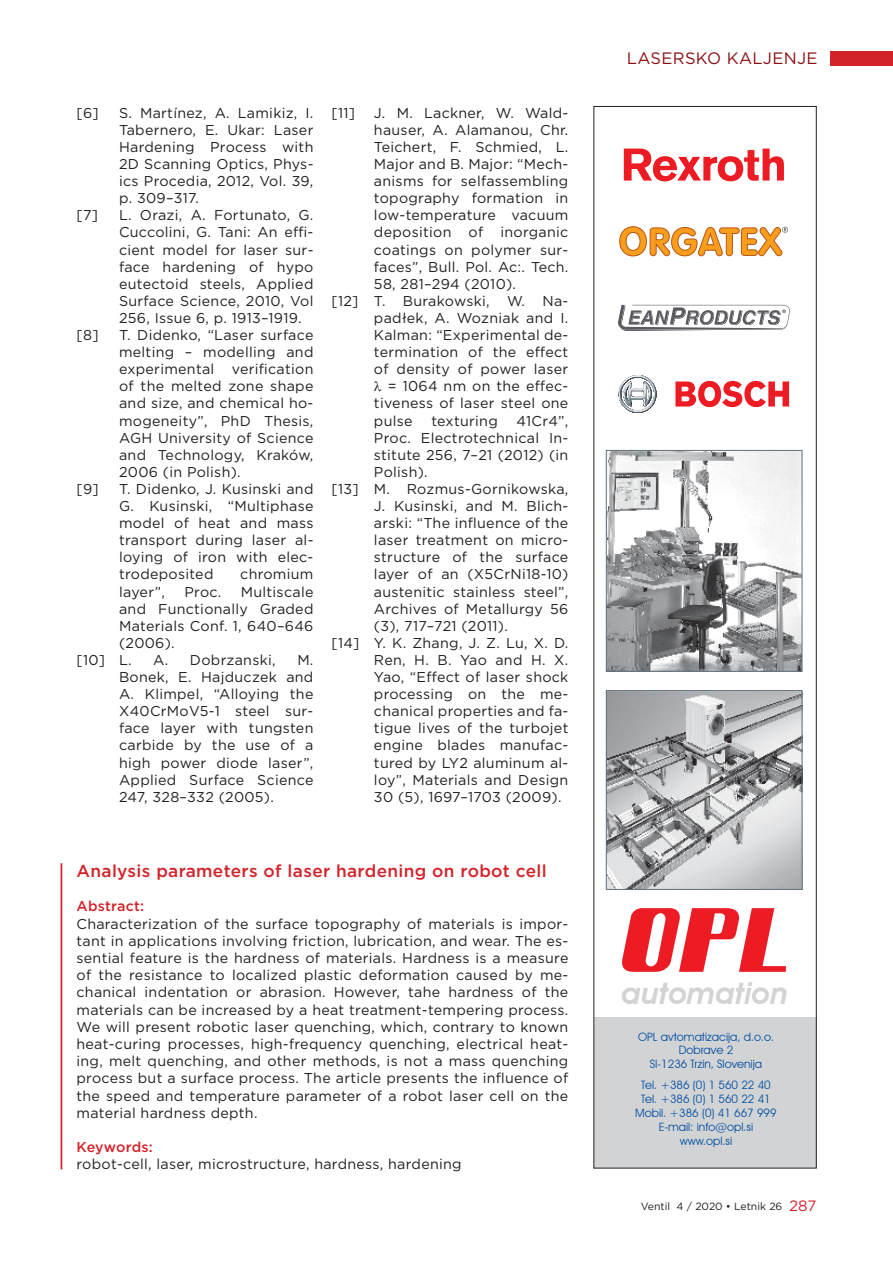
<style>
.page{position:relative;width:893px;height:1263px;background:#fff}
.page>*{position:absolute;margin:0;border:0;box-sizing:border-box;transform-origin:0 0}
.t1{font:italic 600 30.3px "Avant Garde IT Cby BT";color:#d1d3d4}
.t2{font:500 17.25px "Gotham";letter-spacing:.02em;color:#d2232a}
.t3{font:16.5px "Gotham";letter-spacing:.02em;color:#8b0e11}
.t4{font:15px "Gotham";color:#d2232a}
.t5{font:14.25px/17.1px "Gotham";letter-spacing:.02em;color:#231f20;text-align:justify}
.t6{font:500 14.25px "Gotham";letter-spacing:.015em;color:#d2232a}
.t7{font:11.55px/13.8px "Avant Garde IT Cby BT";color:#034ea2;text-align:center}
.t8{font:10.5px "Gotham";color:#231f20}
</style>
<div class="page">
<div style="left:831px;top:51px;width:62px;height:14px;background:#d2232a"></div>
<hr style="left:61px;top:863px;width:1px;height:306px;background:#d2232a">
<div style="left:594px;top:1017px;width:222px;height:151px;background:#d1d3d4"></div>
<svg style="left:619px;top:226px;width:169px;height:31px"></svg>
<svg style="left:618px;top:305px;width:172px;height:26px"></svg>
<svg style="left:624px;top:149px;width:160px;height:32px"></svg>
<svg style="left:622px;top:908px;width:164px;height:64px"></svg>
<svg style="left:619px;top:375px;width:38px;height:38px"></svg>
<svg style="left:640px;top:400px;width:8px;height:5px"></svg>
<svg style="left:675px;top:381px;width:114px;height:26px"></svg>
<img style="left:608px;top:692px;width:193px;height:196px">
<div style="left:606px;top:690px;width:197px;height:200px;border:1px solid #60737e"></div>
<img style="left:608px;top:452px;width:193px;height:218px">
<div style="left:606px;top:450px;width:197px;height:222px;border:1px solid #60737e"></div>
<p class="t5" style="left:77px;top:104px;width:24px">[6]</p>
<p class="t5" style="left:119px;top:104px;width:196px">S. Martínez, A. Lamikiz, I.<br>Tabernero, E. Ukar: Laser Hardening Process with 2D Scanning Optics, Phys&shy;ics Procedia, 2012, Vol. 39, p. 309–317.</p>
<p class="t5" style="left:77px;top:206px;width:23px">[7]</p>
<p class="t5" style="left:119px;top:206px;width:196px">L. Orazi, A. Fortunato, G.<br>Cuccolini, G. Tani: An effi&shy;cient model for laser sur&shy;face hardening of hypo eutectoid steels, Applied Surface Science, 2010, Vol 256, Issue 6, p. 1913–1919.</p>
<p class="t5" style="left:77px;top:326px;width:24px">[8]</p>
<p class="t5" style="left:119px;top:326px;width:196px">T. Didenko, “Laser surface melting – modelling and experimental verification of the melted zone shape and size, and chemical ho&shy;mogeneity”, PhD Thesis, AGH University of Science and Technology, Kraków, 2006 (in Polish).</p>
<p class="t5" style="left:77px;top:480px;width:24px">[9]</p>
<p class="t5" style="left:119px;top:480px;width:196px">T. Didenko, J. Kusinski and G. Kusinski, “Multiphase model of heat and mass transport during laser al&shy;loying of iron with elec&shy;trodeposited</p>
<p class="t5" style="left:240px;top:566px;width:75px">chromium</p>
<p class="t5" style="left:119px;top:583px;width:47px">layer”,</p>
<p class="t5" style="left:184px;top:583px;width:38px">Proc.</p>
<p class="t5" style="left:241px;top:583px;width:74px">Multiscale</p>
<p class="t5" style="left:119px;top:600px;width:196px">and Functionally Graded</p>
<p class="t5" style="left:119px;top:617px;width:196px">Materials Conf. 1, 640–646</p>
<p class="t5" style="left:119px;top:634px;width:57px">(2006).</p>
<p class="t5" style="left:77px;top:651px;width:57px">[10] L.</p>
<p class="t5" style="left:153px;top:651px;width:124px">A. Dobrzanski,</p>
<p class="t5" style="left:119px;top:651px;width:196px;text-indent:178px">M.<br>Bonek, E. Hajduczek and A. Klimpel, “Alloying the X40CrMoV5-1 steel sur&shy;face layer with tungsten carbide by the use of a high power diode laser”, Applied Surface Science 247, 328–332 (2005).</p>
<p class="t5" style="left:331px;top:104px;width:25px">[11]</p>
<p class="t5" style="left:374px;top:104px;width:196px">J. M. Lackner, W. Wald-</p>
<p class="t5" style="left:374px;top:121px;width:196px">hauser, A. Alamanou, Chr.</p>
<p class="t5" style="left:374px;top:138px;width:196px">Teichert, F. Schmied, L.</p>
<p class="t5" style="left:374px;top:155px;width:196px">Major and B. Major: “Mech-</p>
<p class="t5" style="left:374px;top:172px;width:196px">anisms for selfassembling</p>
<p class="t5" style="left:374px;top:189px;width:196px">topography formation in</p>
<p class="t5" style="left:374px;top:206px;width:196px">low-temperature vacuum</p>
<p class="t5" style="left:374px;top:224px;width:196px">deposition of inorganic</p>
<p class="t5" style="left:374px;top:241px;width:196px">coatings on polymer sur-</p>
<p class="t5" style="left:374px;top:258px;width:196px">faces”, Bull. Pol. Ac:. Tech.</p>
<p class="t5" style="left:374px;top:275px;width:144px">58, 281–294 (2010).</p>
<p class="t5" style="left:331px;top:292px;width:238px">[12] T. Burakowski, W. Na-</p>
<p class="t5" style="left:374px;top:309px;width:196px">padłek, A. Wozniak and I.</p>
<p class="t5" style="left:374px;top:326px;width:196px">Kalman: “Experimental de-</p>
<p class="t5" style="left:374px;top:343px;width:196px">termination of the effect</p>
<p class="t5" style="left:374px;top:360px;width:196px">of density of power laser</p>
<p class="t5" style="left:388px;top:377px;width:182px">= 1064 nm on the effec-</p>
<p class="t5" style="left:374px;top:395px;width:196px">tiveness of laser steel one</p>
<p class="t5" style="left:374px;top:412px;width:40px">pulse</p>
<p class="t5" style="left:431px;top:412px;width:68px">texturing</p>
<p class="t5" style="left:517px;top:412px;width:53px">41Cr4”,</p>
<p class="t5" style="left:374px;top:429px;width:196px">Proc. Electrotechnical In-</p>
<p class="t5" style="left:374px;top:446px;width:196px">stitute 256, 7–21 (2012) (in</p>
<p class="t5" style="left:374px;top:463px;width:55px">Polish).</p>
<p class="t5" style="left:331px;top:480px;width:238px">[13] M. Rozmus-Gornikowska,</p>
<p class="t5" style="left:374px;top:497px;width:196px">J. Kusinski, and M. Blich-</p>
<p class="t5" style="left:374px;top:514px;width:196px">arski: “The influence of the</p>
<p class="t5" style="left:374px;top:531px;width:196px">laser treatment on micro-</p>
<p class="t5" style="left:374px;top:548px;width:196px">structure of the surface</p>
<p class="t5" style="left:374px;top:566px;width:196px">layer of an (X5CrNi18-10)</p>
<p class="t5" style="left:374px;top:583px;width:196px">austenitic stainless steel”,</p>
<p class="t5" style="left:374px;top:600px;width:196px">Archives of Metallurgy 56</p>
<p class="t5" style="left:374px;top:617px;width:135px">(3), 717–721 (2011).</p>
<p class="t5" style="left:331px;top:634px;width:238px">[14] Y. K. Zhang, J. Z. Lu, X. D.</p>
<p class="t5" style="left:374px;top:651px;width:196px">Ren, H. B. Yao and H. X.</p>
<p class="t5" style="left:374px;top:668px;width:196px">Yao, “Effect of laser shock</p>
<p class="t5" style="left:374px;top:685px;width:196px">processing on the me-</p>
<p class="t5" style="left:374px;top:702px;width:196px">chanical properties and fa-</p>
<p class="t5" style="left:374px;top:719px;width:196px">tigue lives of the turbojet</p>
<p class="t5" style="left:374px;top:737px;width:196px">engine blades manufac-</p>
<p class="t5" style="left:374px;top:754px;width:196px">tured by LY2 aluminum al-</p>
<p class="t5" style="left:374px;top:771px;width:196px">loy”, Materials and Design</p>
<p class="t5" style="left:374px;top:788px;width:189px">30 (5), 1697–1703 (2009).</p>
<p class="t2" style="left:77px;top:860px;width:472px">Analysis parameters of laser hardening on robot cell</p>
<p class="t6" style="left:77px;top:897px;width:69px">Abstract:</p>
<p class="t5" style="left:77px;top:915px;width:493px">Characterization of the surface topography of materials is impor&shy;tant in applications involving friction, lubrication, and wear. The es&shy;sential feature is the hardness of materials. Hardness is a measure of the resistance to localized plastic deformation caused by me&shy;chanical indentation or abrasion. However, tahe hardness of the materials can be increased by a heat treatment-tempering process.<br>We will present robotic laser quenching, which, contrary to known heat-curing processes, high-frequency quenching, electrical heat&shy;ing, melt quenching, and other methods, is not a mass quenching process but a surface process. The article presents the influence of the speed and temperature parameter of a robot laser cell on the material hardness depth.</p>
<p class="t6" style="left:77px;top:1138px;width:78px">Keywords:</p>
<p class="t5" style="left:77px;top:1155px;width:387px">robot-cell, laser, microstructure, hardness, hardening</p>
<p class="t3" style="left:627px;top:48px;width:192px">LASERSKO KALJENJE</p>
<h1 class="t1" style="left:621px;top:975px;width:168px">automation</h1>
<p class="t7" style="left:638px;top:1029px;width:137px">OPL avtomatizacija, d.o.o.<br>Dobrave 2<br>SI-1236 Trzin, Slovenija</p>
<p class="t7" style="left:635px;top:1078px;width:143px">Tel. +386 (0) 1 560 22 40<br>Tel. +386 (0) 1 560 22 41<br>Mobil. +386 (0) 41 667 999<br>E-mail: info@opl.si www.opl.si</p>
<p class="t8" style="left:641px;top:1199px;width:143px">Ventil 4 / 2020 • Letnik 26</p>
<p class="t4" style="left:789px;top:1196px;width:29px">287</p>
</div>
